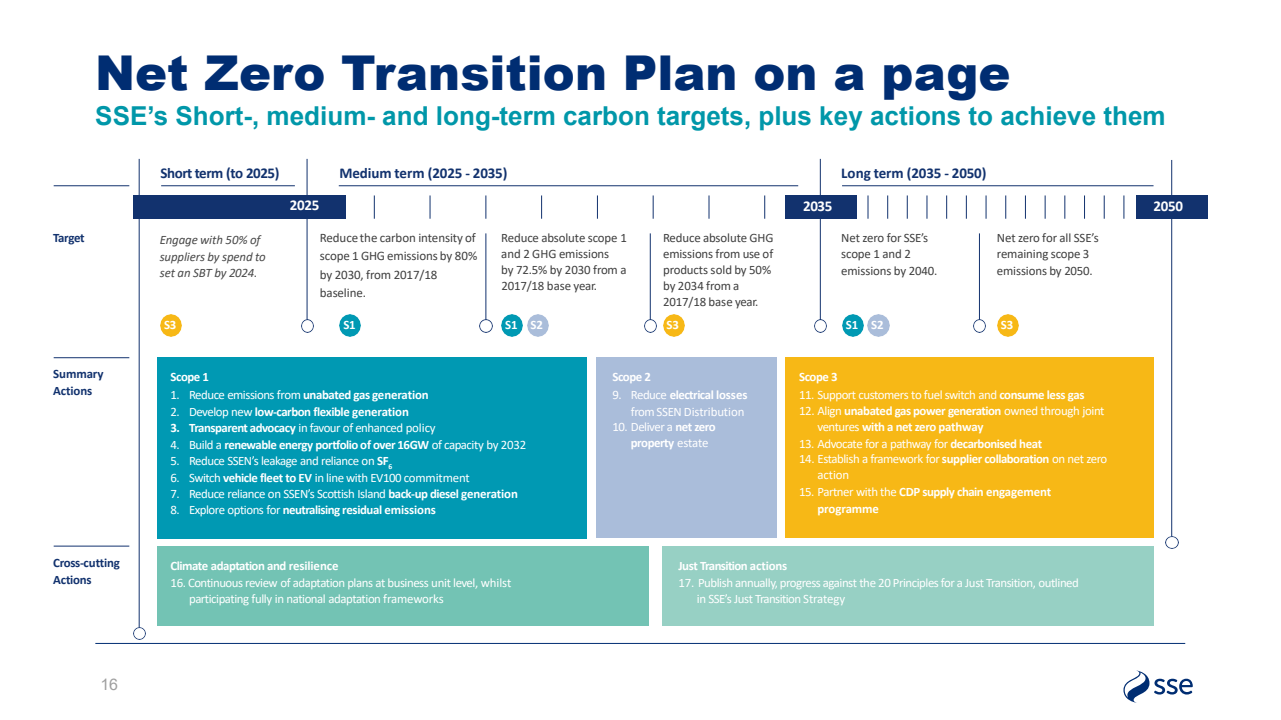
<style>
.page{position:relative;width:1281px;height:720px;background:#fff}
.page>*{position:absolute;margin:0;border:0;box-sizing:border-box;transform-origin:0 0}
.t1{font:900 48px "Arial";color:#002d72}
.t2{font:700 26px "Arial";color:#0097a9}
.t3{font:16px "Arial";color:#9f9f9f}
.t4{font:700 15px "Calibri";letter-spacing:-.01em;color:#12326e}
.t5{font:700 15px "Calibri";letter-spacing:-.035em;color:#12326e}
.t6{font:700 15px "Calibri";letter-spacing:-.02em;color:#fff}
.t7{font:13px/18.5px "Calibri";letter-spacing:-.005em;color:#3f3f3f}
.t8{font:12.8px/16.1px "Calibri";letter-spacing:-.04em;color:#fff}
.t9{font:700 12.8px/16.2px "Calibri";letter-spacing:-.035em;color:#fff}
.t10{font:12.8px/16.1px "Calibri";letter-spacing:-.01em;color:#3f3f3f}
.t11{font:italic 12.8px/16.1px "Calibri";letter-spacing:-.01em;color:#494949}
.t12{font:700 12.8px/17.2px "Calibri";letter-spacing:-.015em;color:#12326e}
.t13{font:12.8px "Calibri";letter-spacing:-.01em;color:#fff}
.t14{font:700 12.8px "Calibri";letter-spacing:-.01em;color:#fff}
.s1{font-style:normal}
.s2{font-weight:700}
.s3{font-weight:400}
</style>
<div class="page">
<svg style="left:1123px;top:670px;width:69px;height:33px"></svg>
<hr style="left:95px;top:643px;width:1089px;height:1px;background:#002d72">
<hr style="left:161px;top:186px;width:134px;height:1px;background:#12326e">
<hr style="left:339px;top:186px;width:459px;height:1px;background:#12326e">
<hr style="left:841px;top:186px;width:312px;height:1px;background:#12326e">
<hr style="left:139px;top:159px;width:1px;height:468px;background:#12326e">
<hr style="left:1171px;top:160px;width:1px;height:376px;background:#12326e">
<hr style="left:485px;top:233px;width:1px;height:87px;background:#12326e">
<svg style="left:480px;top:320px;width:12px;height:12px"></svg>
<hr style="left:650px;top:233px;width:1px;height:87px;background:#12326e">
<svg style="left:644px;top:320px;width:12px;height:12px"></svg>
<hr style="left:978px;top:233px;width:1px;height:87px;background:#12326e">
<svg style="left:973px;top:320px;width:12px;height:12px"></svg>
<svg style="left:133px;top:627px;width:12px;height:12px"></svg>
<hr style="left:307px;top:159px;width:1px;height:161px;background:#12326e">
<svg style="left:301px;top:320px;width:12px;height:12px"></svg>
<div style="left:133px;top:195px;width:213px;height:24px;background:#12326e"></div>
<svg style="left:814px;top:320px;width:12px;height:12px"></svg>
<hr style="left:819px;top:159px;width:1px;height:161px;background:#12326e">
<div style="left:784px;top:195px;width:72px;height:24px;background:#12326e"></div>
<svg style="left:1165px;top:536px;width:12px;height:13px"></svg>
<div style="left:1135px;top:195px;width:72px;height:24px;background:#12326e"></div>
<div style="left:157px;top:357px;width:429px;height:182px;background:#0099b3"></div>
<div style="left:157px;top:546px;width:492px;height:80px;background:#73c3b4"></div>
<div style="left:661px;top:546px;width:492px;height:80px;background:#97d0c4"></div>
<div style="left:596px;top:357px;width:180px;height:181px;background:#aabdda"></div>
<div style="left:785px;top:357px;width:368px;height:181px;background:#f7b816"></div>
<svg style="left:867px;top:195px;width:1px;height:24px"></svg>
<svg style="left:887px;top:195px;width:1px;height:24px"></svg>
<svg style="left:906px;top:195px;width:1px;height:24px"></svg>
<svg style="left:926px;top:195px;width:1px;height:24px"></svg>
<svg style="left:946px;top:195px;width:1px;height:24px"></svg>
<svg style="left:965px;top:195px;width:1px;height:24px"></svg>
<svg style="left:985px;top:195px;width:1px;height:24px"></svg>
<svg style="left:1005px;top:195px;width:1px;height:24px"></svg>
<svg style="left:1024px;top:196px;width:1px;height:22px"></svg>
<svg style="left:1044px;top:195px;width:1px;height:24px"></svg>
<svg style="left:1064px;top:195px;width:1px;height:24px"></svg>
<svg style="left:1103px;top:195px;width:1px;height:24px"></svg>
<svg style="left:1123px;top:195px;width:1px;height:24px"></svg>
<svg style="left:374px;top:195px;width:1px;height:24px"></svg>
<svg style="left:429px;top:195px;width:1px;height:24px"></svg>
<svg style="left:485px;top:195px;width:1px;height:24px"></svg>
<svg style="left:541px;top:195px;width:1px;height:24px"></svg>
<svg style="left:597px;top:195px;width:1px;height:24px"></svg>
<svg style="left:652px;top:195px;width:1px;height:24px"></svg>
<svg style="left:708px;top:195px;width:1px;height:24px"></svg>
<svg style="left:764px;top:195px;width:1px;height:24px"></svg>
<img style="left:161px;top:315px;width:21px;height:21px">
<img style="left:339px;top:315px;width:22px;height:21px">
<img style="left:501px;top:315px;width:21px;height:21px">
<img style="left:842px;top:315px;width:21px;height:21px">
<img style="left:527px;top:315px;width:21px;height:21px">
<img style="left:867px;top:315px;width:22px;height:21px">
<img style="left:663px;top:315px;width:21px;height:21px">
<img style="left:997px;top:315px;width:21px;height:21px">
<hr style="left:54px;top:357px;width:75px;height:1px;background:#12326e">
<hr style="left:54px;top:546px;width:75px;height:1px;background:#12326e">
<hr style="left:54px;top:186px;width:75px;height:1px;background:#12326e">
<h2 class="t1" style="left:95px;top:38px;width:916px">Net Zero Transition Plan on a page</h2>
<p class="t2" style="left:95px;top:97px;width:1071px">SSE’s Short-, medium- and long-term carbon targets, plus key actions to achieve them</p>
<p class="t5" style="left:161px;top:162px;width:120px">Short term (to 2025)</p>
<p class="t4" style="left:339px;top:162px;width:169px">Medium term (2025 - 2035)</p>
<p class="t4" style="left:841px;top:162px;width:146px">Long term (2035 - 2050)</p>
<p class="t6" style="left:290px;top:195px;width:31px">2025</p>
<p class="t6" style="left:802px;top:196px;width:31px">2035</p>
<p class="t6" style="left:1153px;top:196px;width:31px">2050</p>
<p class="t12" style="left:53px;top:229px;width:33px">Target</p>
<p class="t11" style="left:160px;top:232px;width:107px">Engage with 50% of suppliers by spend to set an SBT by 2024<span class="s1">.</span></p>
<p class="t7" style="left:320px;top:228px;width:159px">Reduce the carbon intensity of scope 1 GHG emissions by 80% by 2030, from 2017/18 baseline.</p>
<p class="t10" style="left:841px;top:229px;width:88px">Net zero for SSE’s scope 1 and 2</p>
<p class="t10" style="left:996px;top:229px;width:103px">Net zero for all SSE’s remaining scope 3</p>
<p class="t10" style="left:996px;top:262px;width:97px">emissions by 2050.</p>
<p class="t10" style="left:501px;top:229px;width:127px">Reduce absolute scope 1 and 2 GHG emissions</p>
<p class="t10" style="left:501px;top:261px;width:127px">by 72.5% by 2030 from a<br>2017/18 base year.</p>
<p class="t9" style="left:505px;top:317px;width:39px">S1 S2</p>
<p class="t9" style="left:845px;top:317px;width:39px">S1 S2</p>
<p class="t10" style="left:663px;top:230px;width:112px">Reduce absolute GHG</p>
<p class="t10" style="left:663px;top:245px;width:112px">emissions from use of products sold by 50% by 2034 from a<br>2017/18 base year.</p>
<p class="t9" style="left:666px;top:316px;width:14px">S3</p>
<p class="t9" style="left:1000px;top:317px;width:14px">S3</p>
<p class="t10" style="left:841px;top:262px;width:98px">emissions by 2040.</p>
<p class="t9" style="left:164px;top:317px;width:14px">S3</p>
<p class="t9" style="left:343px;top:317px;width:14px">S1</p>
<p class="t12" style="left:53px;top:365px;width:52px">Summary<br>Actions</p>
<p class="t9" style="left:170px;top:368px;width:40px">Scope 1</p>
<p class="t8" style="left:170px;top:387px;width:260px">1. Reduce emissions from <span class="s2">unabated gas generation</span></p>
<p class="t9" style="left:170px;top:403px;width:240px"><span class="s3">2. Develop new</span> low-carbon flexible generation</p>
<p class="t8" style="left:170px;top:419px;width:267px"><span class="s2">3. Transparent advocacy</span> in favour of enhanced policy</p>
<p class="t9" style="left:170px;top:436px;width:357px"><span class="s3">4. Build a</span> renewable energy portfolio of over 16GW <span class="s3">of capacity by 2032</span></p>
<p class="t8" style="left:170px;top:452px;width:223px">5. Reduce SSEN’s leakage and reliance on <span class="s2">SF</span><sub>6</sub></p>
<p class="t8" style="left:170px;top:469px;width:301px">6. Switch <span class="s2">vehicle fleet to EV</span> in line with EV100 commitment</p>
<p class="t8" style="left:170px;top:485px;width:349px">7. Reduce reliance on SSEN’s Scottish Island <span class="s2">back-up diesel generation</span></p>
<p class="t9" style="left:170px;top:502px;width:267px"><span class="s3">8. Explore options for</span> neutralising residual emissions</p>
<p class="t9" style="left:612px;top:368px;width:40px">Scope 2</p>
<p class="t9" style="left:612px;top:387px;width:136px"><span class="s3">9. Reduce</span> electrical losses</p>
<p class="t13" style="left:630px;top:403px;width:115px">fromSSEN Distribution</p>
<p class="t8" style="left:630px;top:419px;width:86px;text-indent:-18px">10. Deliver a <span class="s2">net zero property</span> estate</p>
<p class="t9" style="left:799px;top:368px;width:40px">Scope 3</p>
<p class="t8" style="left:798px;top:387px;width:287px">11. Support customers to fuel switch and <span class="s2">consume less gas</span></p>
<p class="t9" style="left:817px;top:402px;width:288px;text-indent:-18px"><span class="s3">12. Align</span> unabated gas power generation <span class="s3">owned through joint ventures</span> with a net zero pathway</p>
<p class="t8" style="left:798px;top:435px;width:245px">13. Advocate for a pathway for <span class="s2">decarbonised heat</span></p>
<p class="t8" style="left:817px;top:451px;width:291px;text-indent:-18px">14. Establish a framework for <span class="s2">supplier collaboration</span> on net zero action</p>
<p class="t9" style="left:798px;top:484px;width:253px"><span class="s3">15. Partner with the</span> CDP supply chain engagement</p>
<p class="t14" style="left:817px;top:500px;width:63px">programme</p>
<p class="t12" style="left:53px;top:554px;width:68px">Cross-cutting</p>
<p class="t12" style="left:53px;top:571px;width:40px">Actions</p>
<p class="t9" style="left:170px;top:557px;width:169px">Climate adaptation and resilience</p>
<p class="t8" style="left:189px;top:575px;width:324px;text-indent:-18px">16. Continuous review of adaptation plans at business unit level, whilst participating fully in national adaptation frameworks</p>
<p class="t9" style="left:678px;top:557px;width:110px">Just Transition actions</p>
<p class="t8" style="left:696px;top:575px;width:383px;text-indent:-18px">17. Publish annually, progress against the 20 Principles for a Just Transition, outlined in SSE’s Just Transition Strategy</p>
<p class="t3" style="left:100px;top:674px;width:19px">16</p>
</div>
